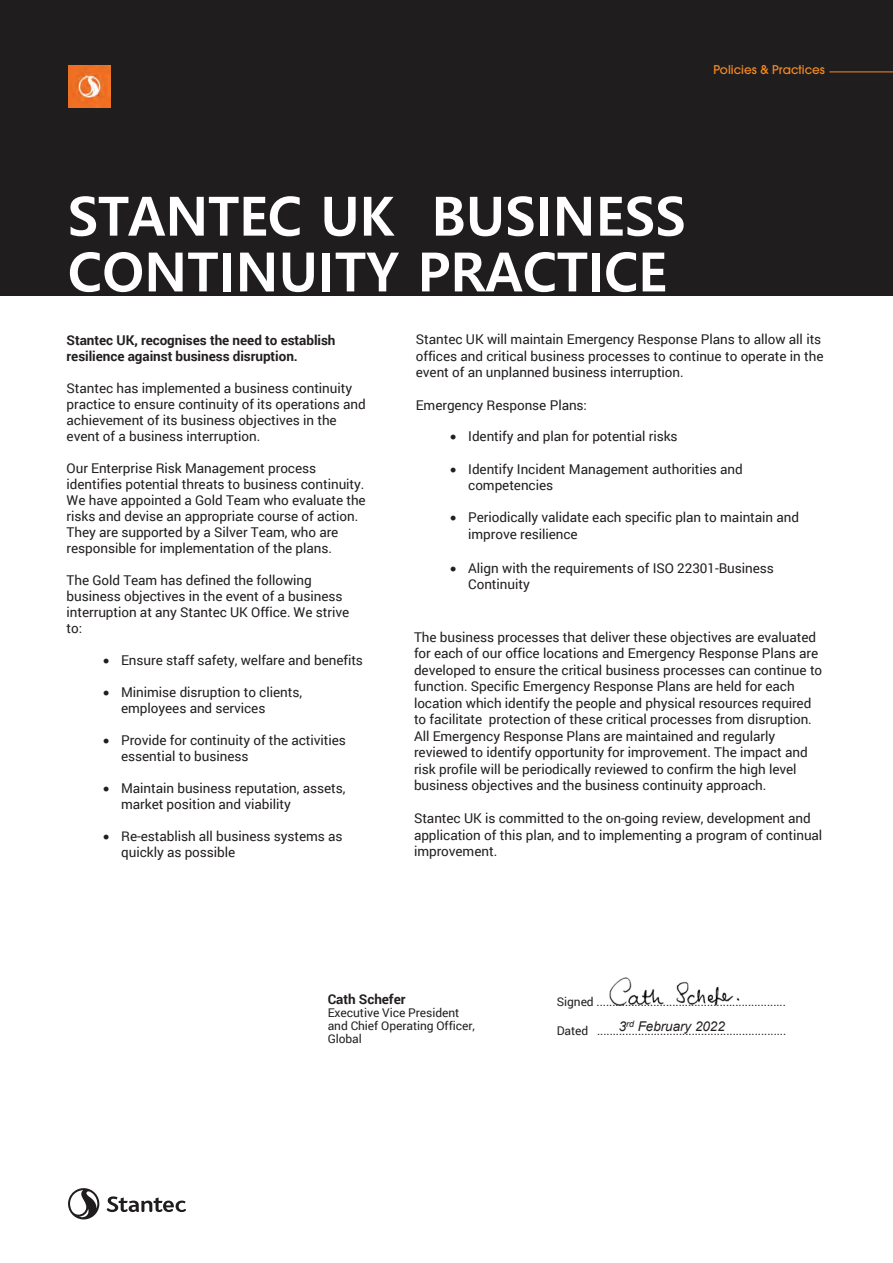
<style>
.page{position:relative;width:893px;height:1263px;background:#fff}
.page>*{position:absolute;margin:0;border:0;box-sizing:border-box;transform-origin:0 0}
.t1{font:700 54px/55.8px "Malgun Gothic";color:#fff}
.t2{font:13.5px/15.9px "Roboto";letter-spacing:-.005em;color:#231f20}
.t3{font:700 13.5px/15.9px "Roboto";letter-spacing:-.005em;color:#231f20}
.t4{font:italic 13.5px "Arial";letter-spacing:-.005em;color:#231f20}
.t5{font:12px/12.9px "Roboto";letter-spacing:-.005em;color:#231f20}
.t6{font:500 12px "ITC Avant Garde Pro";color:#f68b1f}
</style>
<div class="page">
<img style="left:609px;top:977px;width:131px;height:29px">
<div style="left:0;top:0;width:893px;height:296px;background:#201d1e"></div>
<img style="left:68px;top:65px;width:43px;height:43px">
<hr style="left:829px;top:72px;width:64px;height:1px;background:#f68b1f">
<svg style="left:68px;top:1188px;width:118px;height:32px"></svg>
<p class="t6" style="left:713px;top:62px;width:113px">Policies &amp; Practices</p>
<h1 class="t1" style="left:68px;top:189px;width:620px">STANTEC UK BUSINESS<br>CONTINUITY PRACTICE</h1>
<p class="t3" style="left:67px;top:332px;width:270px">Stantec UK, recognises the need to establish resilience against business disruption.</p>
<p class="t2" style="left:67px;top:380px;width:301px">Stantec has implemented a business continuity practice to ensure continuity of its operations and achievement of its business objectives in the event of a business interruption.</p>
<p class="t2" style="left:67px;top:460px;width:301px">Our Enterprise Risk Management process identifies potential threats to business continuity.<br>We have appointed a Gold Team who evaluate the risks and devise an appropriate course of action.<br>They are supported by a Silver Team, who are responsible for implementation of the plans.</p>
<p class="t2" style="left:67px;top:571px;width:284px">The Gold Team has defined the following business objectives in the event of a business interruption at any Stantec UK Office. We strive to:</p>
<p class="t2" style="left:103px;top:652px;width:261px">• Ensure staff safety, welfare and benefits</p>
<p class="t2" style="left:121px;top:684px;width:182px;text-indent:-18px">• Minimise disruption to clients, employees and services</p>
<p class="t2" style="left:121px;top:732px;width:226px;text-indent:-18px">• Provide for continuity of the activities essential to business</p>
<p class="t2" style="left:121px;top:780px;width:226px;text-indent:-18px">• Maintain business reputation, assets, market position and viability</p>
<p class="t2" style="left:121px;top:827px;width:223px;text-indent:-18px">• Re-establish all business systems as quickly as possible</p>
<p class="t2" style="left:416px;top:331px;width:409px;line-height:16.5px">Stantec UK will maintain Emergency Response Plans to allow all its offices and critical business processes to continue to operate in the event of an unplanned business interruption.</p>
<p class="t2" style="left:416px;top:397px;width:173px">Emergency Response Plans:</p>
<p class="t2" style="left:450px;top:428px;width:229px">• Identify and plan for potential risks</p>
<p class="t2" style="left:468px;top:461px;width:276px;text-indent:-18px">• Identify Incident Management authorities and competencies</p>
<p class="t2" style="left:468px;top:509px;width:332px;line-height:16.5px;text-indent:-18px">• Periodically validate each specific plan to maintain and improve resilience</p>
<p class="t2" style="left:468px;top:559px;width:307px;text-indent:-18px">• Align with the requirements of ISO 22301-Business<br>Continuity</p>
<p class="t2" style="left:414px;top:628px;width:410px;line-height:16.5px">The business processes that deliver these objectives are evaluated for each of our office locations and Emergency Response Plans are developed to ensure the critical business processes can continue to function. Specific Emergency Response Plans are held for each location which identify the people and physical resources required to facilitate protection of these critical processes from disruption.<br>All Emergency Response Plans are maintained and regularly reviewed to identify opportunity for improvement. The impact and risk profile will be periodically reviewed to confirm the high level business objectives and the business continuity approach.</p>
<p class="t2" style="left:414px;top:810px;width:410px;line-height:16.5px">Stantec UK is committed to the on-going review, development and application of this plan, and to implementing a program of continual improvement.</p>
<p class="t3" style="left:328px;top:991px;width:79px">Cath Schefer</p>
<p class="t5" style="left:328px;top:1006px;width:149px">Executive Vice President and Chief Operating Officer,<br>Global</p>
<p class="t5" style="left:557px;top:994px;width:231px">Signed ............................................................</p>
<p class="t5" style="left:557px;top:1024px;width:231px">Dated ............................................................</p>
<p class="t4" style="left:619px;top:1017px;width:108px">3<sup>rd</sup> February 2022</p>
</div>
